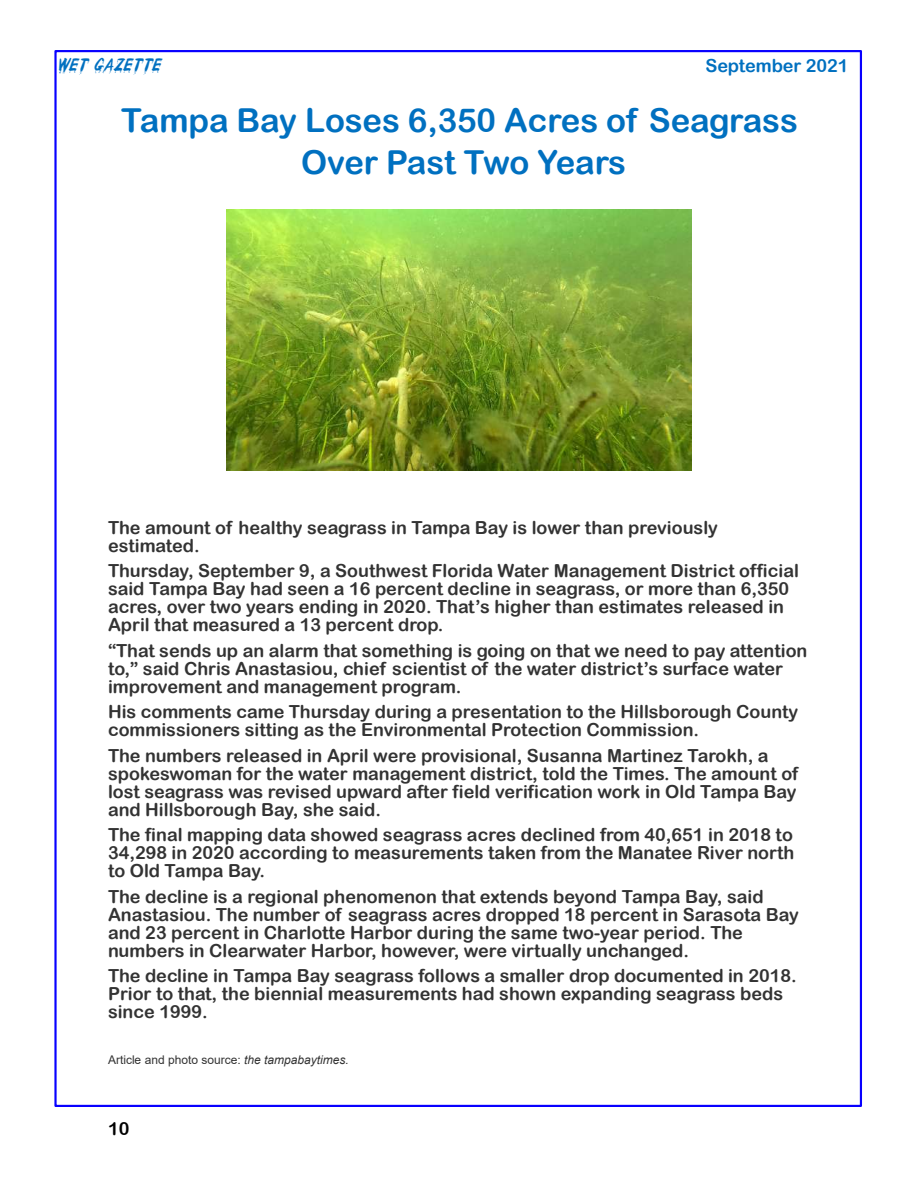
<style>
.page{position:relative;width:918px;height:1188px;background:#fff}
.page>*{position:absolute;margin:0;border:0;box-sizing:border-box;transform-origin:0 0}
.t1{font:33px/42px "Arial Rounded MT Bold";letter-spacing:-.005em;color:#0070c0;text-align:center}
.t2{font:18px/18px "Arial Rounded MT Bold";color:#333}
.t3{font:18px "Arial Rounded MT Bold";letter-spacing:-.005em;color:#0070c0}
.t4{font:italic 18px "Wet Paint";color:#0070c0}
.t5{font:18px "Arial Rounded MT Bold";color:#000}
.t6{font:12px "Arial";color:#333}
.s1{font-style:italic}
</style>
<div class="page">
<div style="left:54px;top:50px;width:808px;height:1057px;background:#fff;border:2px solid #0800ff"></div>
<img style="left:227px;top:210px;width:464px;height:261px">
<p class="t4" style="left:56px;top:57px;width:111px">WET GAZETTE</p>
<p class="t3" style="left:705px;top:59px;width:145px">September 2021</p>
<h1 class="t1" style="left:121px;top:102px;width:678px">Tampa Bay Loses 6,350 Acres of Seagrass<br>Over Past Two Years</h1>
<p class="t2" style="left:108px;top:520px;width:611px">The amount of healthy seagrass in Tampa Bay is lower than previously estimated.</p>
<p class="t2" style="left:108px;top:563px;width:693px">Thursday, September 9, a Southwest Florida Water Management District official said Tampa Bay had seen a 16 percent decline in seagrass, or more than 6,350 acres, over two years ending in 2020. That’s higher than estimates released in April that measured a 13 percent drop.</p>
<p class="t2" style="left:108px;top:643px;width:701px">“That sends up an alarm that something is going on that we need to pay attention to,” said Chris Anastasiou, chief scientist of the water district’s surface water improvement and management program.</p>
<p class="t2" style="left:108px;top:704px;width:692px">His comments came Thursday during a presentation to the Hillsborough County commissioners sitting as the Environmental Protection Commission.</p>
<p class="t2" style="left:108px;top:748px;width:692px">The numbers released in April were provisional, Susanna Martinez Tarokh, a spokeswoman for the water management district, told the Times. The amount of lost seagrass was revised upward after field verification work in Old Tampa Bay and Hillsborough Bay, she said.</p>
<p class="t2" style="left:108px;top:827px;width:688px;text-align:justify">The final mapping data showed seagrass acres declined from 40,651 in 2018 to 34,298 in 2020 according to measurements taken from the Manatee River north to Old Tampa Bay.</p>
<p class="t2" style="left:108px;top:889px;width:693px">The decline is a regional phenomenon that extends beyond Tampa Bay, said Anastasiou. The number of seagrass acres dropped 18 percent in Sarasota Bay and 23 percent in Charlotte Harbor during the same two-year period. The numbers in Clearwater Harbor, however, were virtually unchanged.</p>
<p class="t2" style="left:108px;top:968px;width:690px">The decline in Tampa Bay seagrass follows a smaller drop documented in 2018.<br>Prior to that, the biennial measurements had shown expanding seagrass beds since 1999.</p>
<p class="t6" style="left:108px;top:1055px;width:242px">Article and photo source: <span class="s1">the tampabaytimes.</span></p>
<p class="t5" style="left:108px;top:1121px;width:23px">10</p>
</div>
